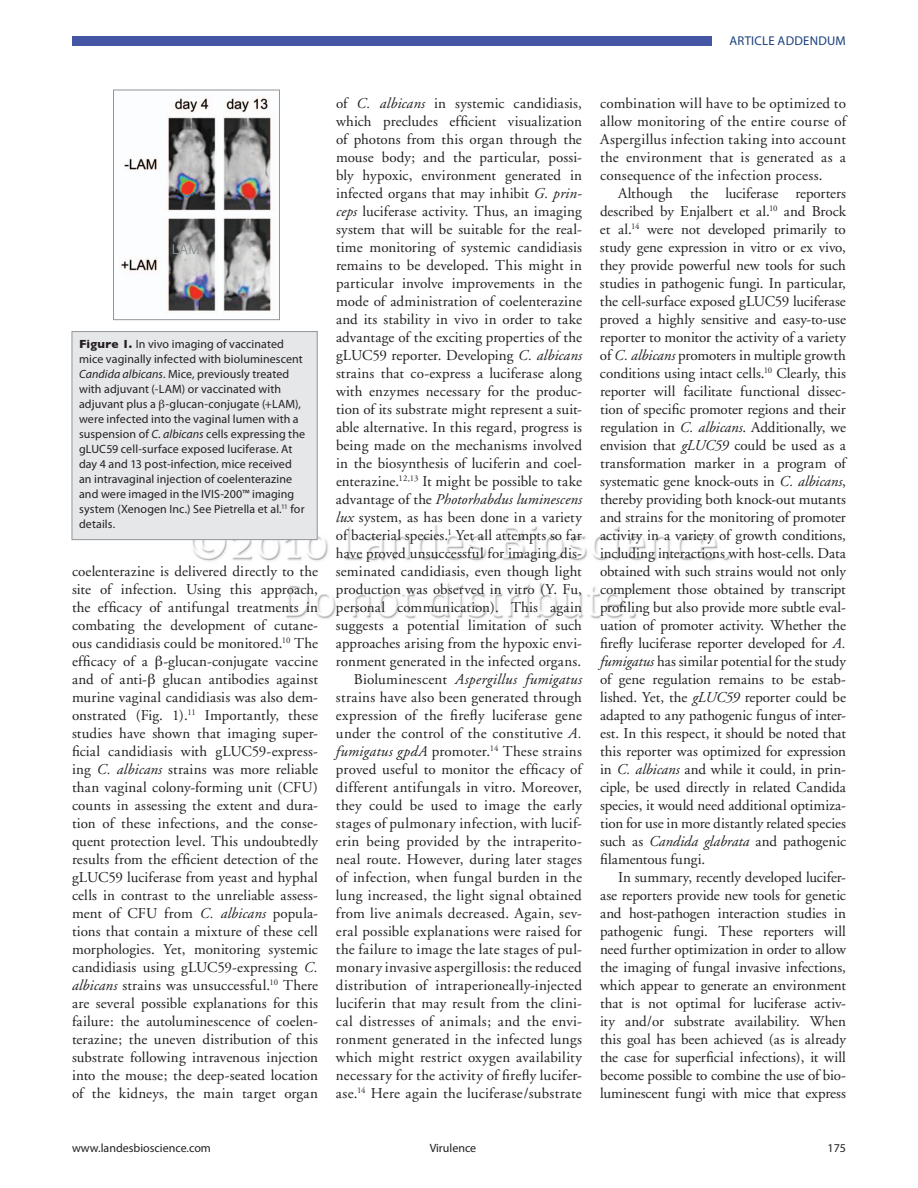
<style>
.page{position:relative;width:918px;height:1188px;background:#fff}
.page>*{position:absolute;margin:0;border:0;box-sizing:border-box;transform-origin:0 0}
.t1{font:15px/18px "Adobe Garamond";letter-spacing:.01em;color:#231f20;text-align:justify}
.t2{font:12.75px "Myriad Pro";letter-spacing:.02em;color:#193f7c}
.t3{font:12px/15px "Myriad Pro";letter-spacing:.01em;color:#231f20}
.s1{font-family:"Gill Sans";font-weight:700}
.s2{font-style:italic}
</style>
<div class="page">
<img style="left:115px;top:320px;width:616px;height:299px">
<div style="left:72px;top:36px;width:640px;height:10px;background:#4455a4"></div>
<div style="left:72px;top:332px;width:245px;height:208px;background:#e6e7e9"></div>
<div style="left:72px;top:331px;width:246px;height:209px;border:1px solid #939598"></div>
<img style="left:120px;top:96px;width:152px;height:217px">
<div style="left:113px;top:90px;width:167px;height:230px;border:1px solid #939598"></div>
<p class="t2" style="left:729px;top:33px;width:116px">article addendum</p>
<p class="t3" style="left:79px;top:336px;width:228px"><span class="s1">Figure 1.</span> In vivo imaging of vaccinated mice vaginally infected with bioluminescent <span class="s2">Candida albicans</span>. Mice, previously treated with adjuvant (-LAM) or vaccinated with adjuvant plus a -glucan-conjugate (+LAM), were infected into the vaginal lumen with a suspension of <span class="s2">C. albicans</span> cells expressing the gLUC 59 cell-surface exposed luciferase. At day 4 and 13 post-infection, mice received an intravaginal injection of coelenterazine and were imaged in the IVIS-200™ imaging system (Xenogen Inc.) See Pietrella et al.<sup>11</sup> for details.</p>
<p class="t1" style="left:72px;top:563px;width:248px">coelenterazine is delivered directly to the site of infection. Using this approach, the efficacy of antifungal treatments in combating the development of cutane&shy;ous candidiasis could be monitored.<sup>10</sup> The efficacy of a -glucan-conjugate vaccine and of anti- glucan antibodies against murine vaginal candidiasis was also dem&shy;onstrated (Fig. 1).<sup>11</sup> Importantly, these studies have shown that imaging super&shy;ficial candidiasis with gLUC59-express&shy;ing <span class="s2">C. albicans</span> strains was more reliable than vaginal colony-forming unit (CFU) counts in assessing the extent and dura&shy;tion of these infections, and the conse&shy;quent protection level. This undoubtedly results from the efficient detection of the gLUC59 luciferase from yeast and hyphal cells in contrast to the unreliable assess&shy;ment of CFU from <span class="s2">C. albicans</span> popula&shy;tions that contain a mixture of these cell morphologies. Yet, monitoring systemic candidiasis using gLUC59-expressing <span class="s2">C. albicans</span> strains was unsuccessful.<sup>10</sup> There are several possible explanations for this failure: the autoluminescence of coelen&shy;terazine; the uneven distribution of this substrate following intravenous injection into the mouse; the deep-seated location of the kidneys, the main target organ</p>
<p class="t1" style="left:336px;top:95px;width:248px;text-align:right">of <span class="s2">C. albicans</span> in systemic candidiasis, which precludes efficient visualization of photons from this organ through the mouse body; and the particular, possi&shy;bly hypoxic, environment generated in infected organs that may inhibit <span class="s2">G. prin&shy;ceps</span> luciferase activity. Thus, an imaging system that will be suitable for the real&shy;time monitoring of systemic candidiasis remains to be developed. This might in particular involve improvements in the mode of administration of coelenterazine and its stability in vivo in order to take advantage of the exciting properties of the gLUC59 reporter. Developing <span class="s2">C. albicans </span>strains that co-express a luciferase along with enzymes necessary for the produc&shy;tion of its substrate might represent a suit&shy;able alternative. In this regard, progress is being made on the mechanisms involved in the biosynthesis of luciferin and coel&shy;enterazine.<sup>12,13</sup> It might be possible to take advantage of the <span class="s2">Photorhabdus luminescens lux</span> system, as has been done in a variety of bacterial species.<sup>1</sup> Yet all attempts so far have proved unsuccessful for imaging dis&shy;seminated candidiasis, even though light production was observed in vitro (Y. Fu, personal communication). This again suggests a potential limitation of such approaches arising from the hypoxic envi&shy;ronment generated in the infected organs.<br>Bioluminescent <span class="s2">Aspergillus fumigatus </span>strains have also been generated through expression of the firefly luciferase gene under the control of the constitutive <span class="s2">A. fumigatus gpdA</span> promoter.<sup>14</sup> These strains proved useful to monitor the efficacy of different antifungals in vitro. Moreover, they could be used to image the early stages of pulmonary infection, with lucif&shy;erin being provided by the intraperito&shy;neal route. However, during later stages of infection, when fungal burden in the lung increased, the light signal obtained from live animals decreased. Again, sev&shy;eral possible explanations were raised for the failure to image the late stages of pul&shy;monary invasive aspergillosis: the reduced distribution of intraperioneally-injected luciferin that may result from the clini&shy;cal distresses of animals; and the envi&shy;ronment generated in the infected lungs which might restrict oxygen availability necessary for the activity of firefly lucifer&shy;ase.<sup>14</sup> Here again the luciferase/substrate</p>
<p class="t1" style="left:600px;top:95px;width:248px">combination will have to be optimized to allow monitoring of the entire course of Aspergillus infection taking into account the environment that is generated as a consequence of the infection process.</p>
<p class="t1" style="left:600px;top:185px;width:248px;text-indent:18px">Although the luciferase reporters described by Enjalbert et al.<sup>10</sup> and Brock et al.<sup>14</sup> were not developed primarily to study gene expression in vitro or ex vivo, they provide powerful new tools for such studies in pathogenic fungi. In particular, the cell-surface exposed gLUC59 luciferase proved a highly sensitive and easy-to-use reporter to monitor the activity of a variety of <span class="s2">C. albicans</span> promoters in multiple growth conditions using intact cells.<sup>10</sup> Clearly, this reporter will facilitate functional dissec&shy;tion of specific promoter regions and their regulation in <span class="s2">C. albicans</span>. Additionally, we envision that <span class="s2">gLUC59</span> could be used as a transformation marker in a program of systematic gene knock-outs in <span class="s2">C. albicans</span>, thereby providing both knock-out mutants and strains for the monitoring of promoter activity in a variety of growth conditions, including interactions with host-cells. Data obtained with such strains would not only complement those obtained by transcript profiling but also provide more subtle eval&shy;uation of promoter activity. Whether the firefly luciferase reporter developed for <span class="s2">A. fumigatus</span> has similar potential for the study of gene regulation remains to be estab&shy;lished. Yet, the <span class="s2">gLUC59</span> reporter could be adapted to any pathogenic fungus of inter&shy;est. In this respect, it should be noted that this reporter was optimized for expression in <span class="s2">C. albicans</span> and while it could, in prin&shy;ciple, be used directly in related Candida species, it would need additional optimiza&shy;tion for use in more distantly related species such as <span class="s2">Candida glabrata</span> and pathogenic filamentous fungi.</p>
<p class="t1" style="left:600px;top:869px;width:248px;text-indent:18px">In summary, recently developed lucifer&shy;ase reporters provide new tools for genetic and host-pathogen interaction studies in pathogenic fungi. These reporters will need further optimization in order to allow the imaging of fungal invasive infections, which appear to generate an environment that is not optimal for luciferase activ&shy;ity and/or substrate availability. When this goal has been achieved (as is already the case for superficial infections), it will become possible to combine the use of bio&shy;luminescent fungi with mice that express</p>
<p class="t3" style="left:72px;top:1141px;width:140px">www.landesbioscience.com</p>
<p class="t3" style="left:430px;top:1141px;width:48px">Virulence</p>
<p class="t3" style="left:828px;top:1141px;width:20px">175</p>
</div>
